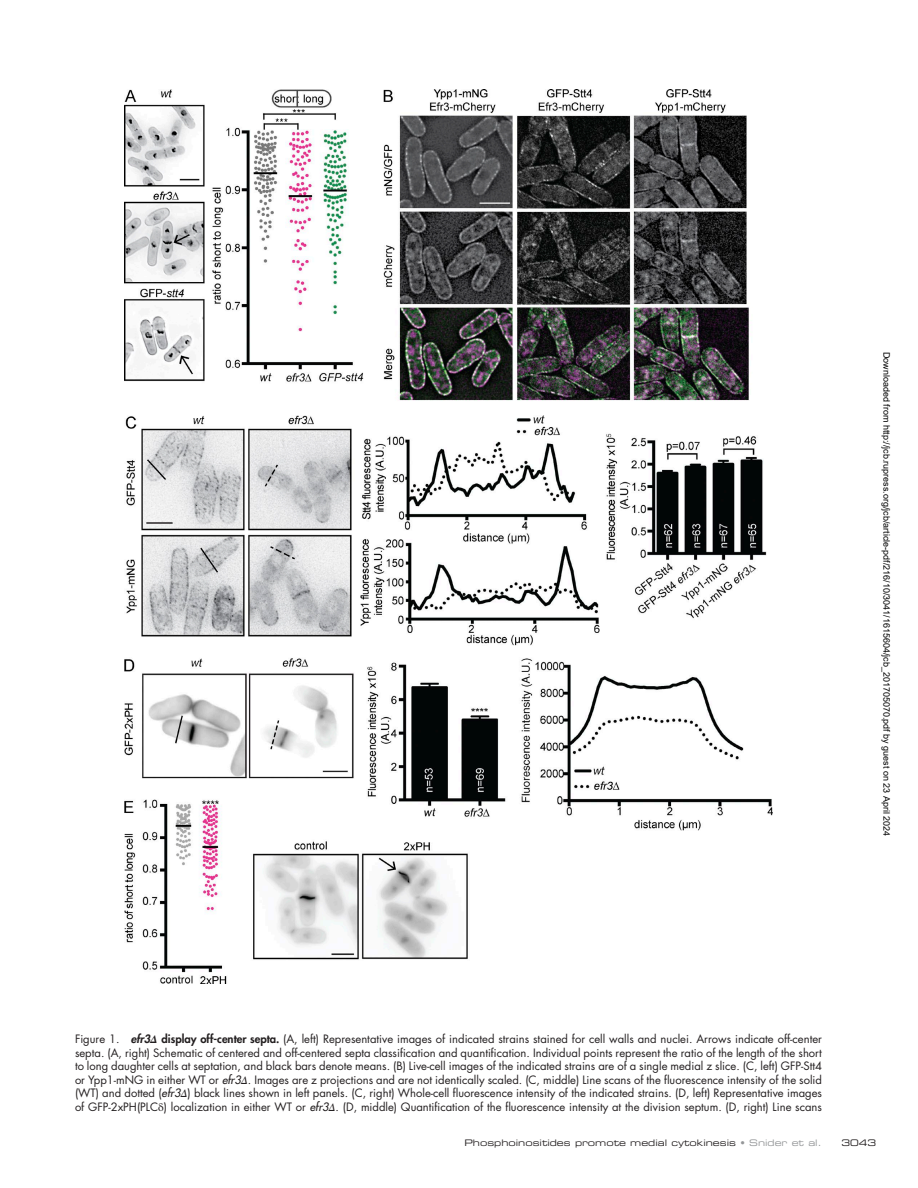
<style>
.page{position:relative;width:918px;height:1188px;background:#fff}
.page>*{position:absolute;margin:0;border:0;box-sizing:border-box;transform-origin:0 0}
.t1{font:11.25px/13.5px "Futura Std";color:#231f20;text-align:justify}
.t2{font:9px "Arial";color:#000}
.t3{font:9px "Eurostile LT Std Ex 2";color:#231f20}
.s1{font-weight:800;font-style:italic}
.s2{font-family:"STIX General";font-weight:700;font-style:italic}
.s3{font-weight:800}
.s4{font-weight:500;font-style:italic}
.s5{font-family:"STIX General";font-style:italic}
.s6{font-family:"STIX General"}
.s7{color:#949698}
</style>
<div class="page">
<img style="left:124px;top:90px;width:648px;height:893px">
<p class="t2" style="left:890px;top:352px;width:486px;rotate:90deg">Downloaded from http://jcb.rupress.org/jcb/article-pdf/216/10/3041/1615604/jcb_201705070.pdf by guest on 23 April 2024</p>
<p class="t1" style="left:75px;top:1032px;width:749px">Figure 1. <span class="s1">efr3</span><span class="s2">Δ</span> <span class="s3">display off-center septa.</span> (A, left) Representative images of indicated strains stained for cell walls and nuclei. Arrows indicate off-center septa. (A, right) Schematic of centered and off-centered septa classification and quantification. Individual points represent the ratio of the length of the short to long daughter cells at septation, and black bars denote means. (B) Live-cell images of the indicated strains are of a single medial z slice. (C, left) GFP-Stt4 or Ypp1-mNG in either WT or <span class="s4">efr3</span><span class="s5">Δ</span>. Images are z projections and are not identically scaled. (C, middle) Line scans of the fluorescence intensity of the solid (WT) and dotted (<span class="s4">efr3</span><span class="s5">Δ</span>) black lines shown in left panels. (C, right) Whole-cell fluorescence intensity of the indicated strains. (D, left) Representative images of GFP-2xPH(PLC<span class="s6">δ</span>) localization in either WT or <span class="s4">efr3</span><span class="s5">Δ</span>. (D, middle) Quantification of the fluorescence intensity at the division septum. (D, right) Line scans</p>
<p class="t3" style="left:464px;top:1136px;width:359px">Phosphoinositides promote medial cytokinesis <span class="s7">• Snider et al.</span></p>
<p class="t3" style="left:841px;top:1136px;width:36px">3043</p>
</div>
